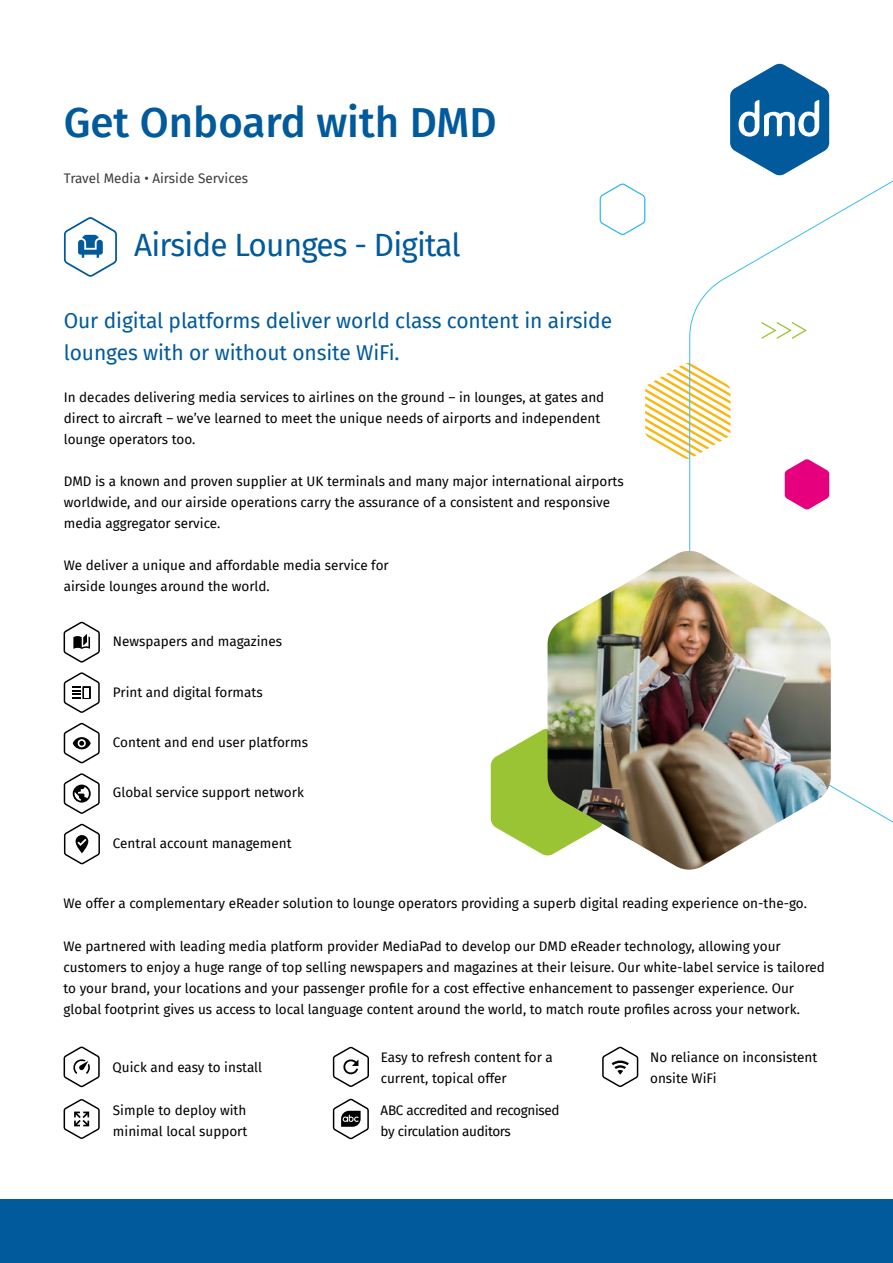
<style>
.page{position:relative;width:893px;height:1263px;background:#fff}
.page>*{position:absolute;margin:0;border:0;box-sizing:border-box;transform-origin:0 0}
.t1{font:500 42px "Fira Sans";color:#005a9b}
.t2{font:31.5px "Fira Sans";letter-spacing:-.025em;color:#005a9b}
.t3{font:21px/31.5px "Fira Sans";letter-spacing:-.005em;color:#005a9b}
.t4{font:13.5px/21px "Fira Sans";color:#000}
.t5{font:13.5px/21px "Fira Sans";letter-spacing:-.025em;color:#000}
.t6{font:13.5px "Fira Sans";color:#3c3c3b}
</style>
<div class="page">
<svg style="left:730px;top:63px;width:99px;height:39px"></svg>
<div style="left:0;top:1199px;width:893px;height:64px;background:#005a9b"></div>
<svg style="left:491px;top:728px;width:57px;height:128px"></svg>
<svg style="left:645px;top:363px;width:44px;height:96px"></svg>
<svg style="left:689px;top:102px;width:204px;height:721px"></svg>
<svg style="left:599px;top:183px;width:46px;height:52px"></svg>
<svg style="left:64px;top:217px;width:53px;height:60px"></svg>
<img style="left:548px;top:551px;width:283px;height:319px">
<svg style="left:64px;top:622px;width:36px;height:41px"></svg>
<svg style="left:64px;top:672px;width:36px;height:41px"></svg>
<svg style="left:64px;top:723px;width:36px;height:40px"></svg>
<svg style="left:64px;top:773px;width:36px;height:41px"></svg>
<svg style="left:64px;top:824px;width:36px;height:40px"></svg>
<svg style="left:64px;top:1046px;width:36px;height:41px"></svg>
<svg style="left:602px;top:1046px;width:36px;height:41px"></svg>
<svg style="left:333px;top:1047px;width:36px;height:40px"></svg>
<svg style="left:64px;top:1099px;width:36px;height:40px"></svg>
<svg style="left:333px;top:1098px;width:36px;height:41px"></svg>
<h1 class="t1" style="left:64px;top:89px;width:434px">Get Onboard with DMD</h1>
<p class="t6" style="left:64px;top:168px;width:186px">Travel Media • Airside Services</p>
<h2 class="t2" style="left:134px;top:221px;width:328px">Airside Lounges - Digital</h2>
<h3 class="t3" style="left:64px;top:305px;width:550px">Our digital platforms deliver world class content in airside lounges with or without onsite WiFi.</h3>
<p class="t4" style="left:64px;top:386px;width:542px">In decades delivering media services to airlines on the ground – in lounges, at gates and direct to aircraft – we’ve learned to meet the unique needs of airports and independent lounge operators too.</p>
<p class="t4" style="left:64px;top:470px;width:561px">DMD is a known and proven supplier at UK terminals and many major international airports worldwide, and our airside operations carry the assurance of a consistent and responsive media aggregator service.</p>
<p class="t4" style="left:64px;top:554px;width:326px">We deliver a unique and affordable media service for airside lounges around the world.</p>
<p class="t4" style="left:113px;top:630px;width:171px">Newspapers and magazines</p>
<p class="t4" style="left:113px;top:681px;width:151px">Print and digital formats</p>
<p class="t4" style="left:113px;top:731px;width:197px">Content and end user platforms</p>
<p class="t4" style="left:113px;top:782px;width:192px">Global service support network</p>
<p class="t4" style="left:113px;top:832px;width:180px">Central account management</p>
<p class="t4" style="left:64px;top:892px;width:745px">We offer a complementary eReader solution to lounge operators providing a superb digital reading experience on-the-go.</p>
<p class="t4" style="left:64px;top:935px;width:763px">We partnered with leading media platform provider MediaPad to develop our DMD eReader technology, allowing your customers to enjoy a huge range of top selling newspapers and magazines at their leisure. Our white-label service is tailored to your brand, your locations and your passenger profile for a cost effective enhancement to passenger experience. Our global footprint gives us access to local language content around the world, to match route profiles across your network.</p>
<p class="t4" style="left:113px;top:1056px;width:151px">Quick and easy to install</p>
<p class="t4" style="left:650px;top:1046px;width:169px">No reliance on inconsistent onsite WiFi</p>
<p class="t4" style="left:381px;top:1046px;width:174px">Easy to refresh content for a current, topical offer</p>
<p class="t4" style="left:113px;top:1099px;width:136px">Simple to deploy with minimal local support</p>
<p class="t5" style="left:381px;top:1099px;width:180px">ABC accredited and recognised by circulation auditors</p>
</div>
